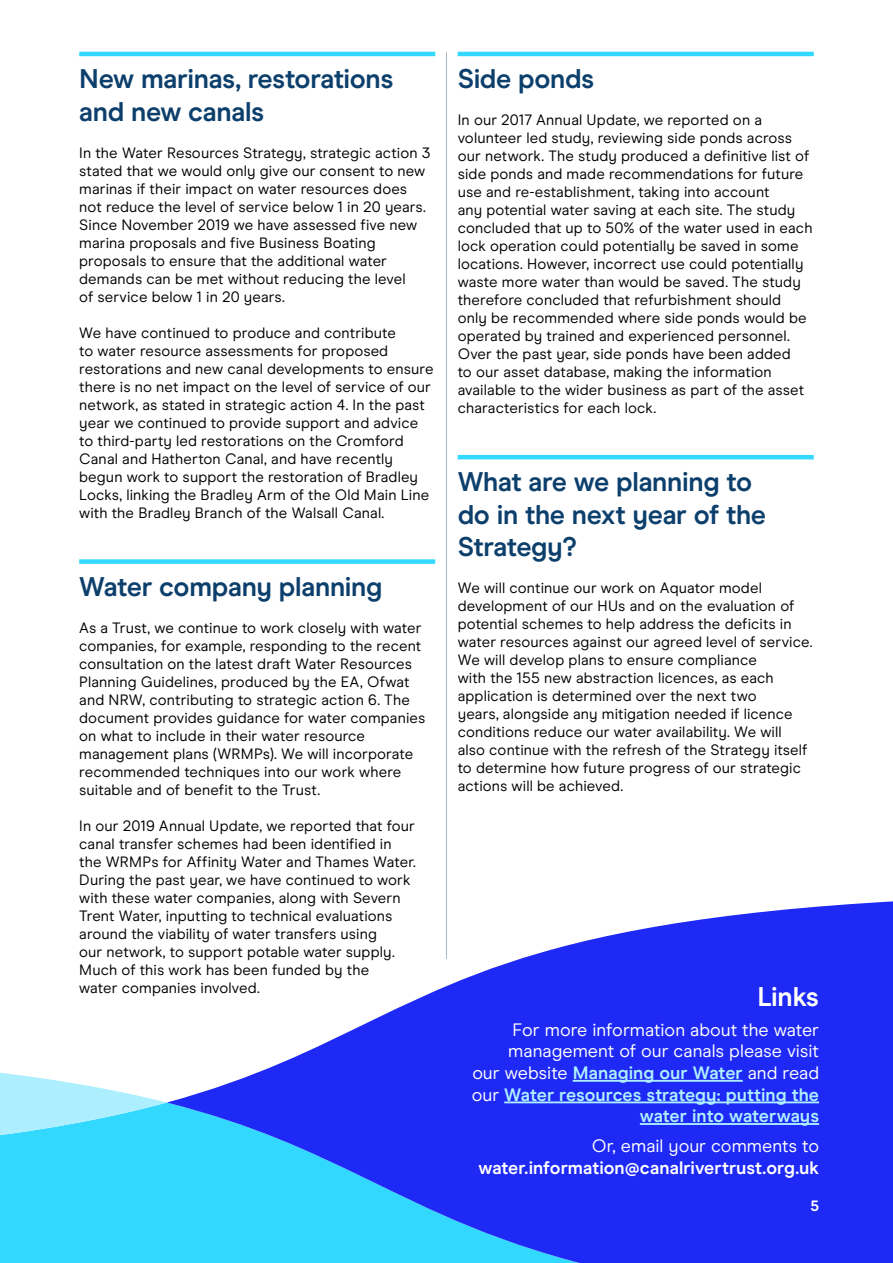
<style>
.page{position:relative;width:893px;height:1263px;background:#fff}
.page>*{position:absolute;margin:0;border:0;box-sizing:border-box;transform-origin:0 0}
.t1{font:700 27px/32.4px "Modern Era";letter-spacing:-.015em;color:#0c3f6c}
.t2{font:700 27px "Modern Era";letter-spacing:-.015em;color:#fff}
.t3{font:18px/21.6px "Modern Era";color:#fff;text-align:right}
.t4{font:700 18px "Modern Era";color:#fff}
.t5{font:15px/18px "Modern Era";letter-spacing:.01em;color:#000}
.t6{font:700 15px "Modern Era";color:#fff}
.s1{font-weight:700;color:#adefff}
</style>
<div class="page">
<div style="left:0;top:1158px;width:167px;height:105px;background:#33d8ff"></div>
<svg style="left:0;top:1072px;width:167px;height:86px"></svg>
<svg style="left:167px;top:901px;width:726px;height:362px;fill:#1e29f5"></svg>
<hr style="left:573px;top:1080px;width:170px;height:2px;background:#adefff">
<hr style="left:504px;top:1101px;width:315px;height:2px;background:#adefff">
<hr style="left:640px;top:1123px;width:179px;height:2px;background:#adefff">
<hr style="left:79px;top:52px;width:356px;height:4px;background:#33d8ff">
<div style="left:79px;top:559px;width:356px;height:5px;background:#33d8ff"></div>
<hr style="left:458px;top:52px;width:356px;height:4px;background:#33d8ff">
<hr style="left:458px;top:455px;width:356px;height:4px;background:#33d8ff">
<hr style="left:446px;top:52px;width:1px;height:907px;background:#a7bbc5">
<h1 class="t1" style="left:79px;top:63px;width:316px">New marinas, restorations and new canals</h1>
<p class="t5" style="left:79px;top:143px;width:353px">In the Water Resources Strategy, strategic action 3 stated that we would only give our consent to new marinas if their impact on water resources does not reduce the level of service below 1 in 20 years.<br>Since November 2019 we have assessed five new marina proposals and five Business Boating proposals to ensure that the additional water demands can be met without reducing the level<br>of service below 1 in 20 years.</p>
<p class="t5" style="left:79px;top:323px;width:356px">We have continued to produce and contribute<br>to water resource assessments for proposed restorations and new canal developments to ensure there is no net impact on the level of service of our network, as stated in strategic action 4. In the past year we continued to provide support and advice to third-party led restorations on the Cromford Canal and Hatherton Canal, and have recently begun work to support the restoration of Bradley Locks, linking the Bradley Arm of the Old Main Line with the Bradley Branch of the Walsall Canal.</p>
<h1 class="t1" style="left:79px;top:570px;width:305px">Water company planning</h1>
<p class="t5" style="left:79px;top:619px;width:348px">As a Trust, we continue to work closely with water companies, for example, responding to the recent consultation on the latest draft Water Resources Planning Guidelines, produced by the EA, Ofwat and NRW, contributing to strategic action 6. The document provides guidance for water companies on what to include in their water resource management plans (WRMPs). We will incorporate recommended techniques into our work where suitable and of benefit to the Trust.</p>
<p class="t5" style="left:79px;top:817px;width:338px">In our 2019 Annual Update, we reported that four canal transfer schemes had been identified in the WRMPs for Affinity Water and Thames Water.<br>During the past year, we have continued to work with these water companies, along with Severn Trent Water, inputting to technical evaluations around the viability of water transfers using<br>our network, to support potable water supply.<br>Much of this work has been funded by the<br>water companies involved.</p>
<h1 class="t1" style="left:458px;top:63px;width:138px">Side ponds</h1>
<p class="t5" style="left:458px;top:111px;width:356px">In our 2017 Annual Update, we reported on a volunteer led study, reviewing side ponds across our network. The study produced a definitive list of side ponds and made recommendations for future use and re-establishment, taking into account<br>any potential water saving at each site. The study concluded that up to 50% of the water used in each lock operation could potentially be saved in some locations. However, incorrect use could potentially waste more water than would be saved. The study therefore concluded that refurbishment should only be recommended where side ponds would be operated by trained and experienced personnel.<br>Over the past year, side ponds have been added<br>to our asset database, making the information available to the wider business as part of the asset characteristics for each lock.</p>
<h1 class="t1" style="left:458px;top:466px;width:310px">What are we planning to do in the next year of the<br>Strategy?</h1>
<p class="t5" style="left:458px;top:579px;width:356px">We will continue our work on Aquator model development of our HUs and on the evaluation of potential schemes to help address the deficits in water resources against our agreed level of service.<br>We will develop plans to ensure compliance<br>with the 155 new abstraction licences, as each application is determined over the next two<br>years, alongside any mitigation needed if licence conditions reduce our water availability. We will also continue with the refresh of the Strategy itself to determine how future progress of our strategic actions will be achieved.</p>
<h1 class="t2" style="left:757px;top:980px;width:63px">Links</h1>
<p class="t3" style="left:472px;top:1019px;width:349px">For more information about the water management of our canals please visit<br>our website <span class="s1">Managing our Water</span> and read our <span class="s1">Water resources strategy: putting the water into waterways</span></p>
<p class="t3" style="left:592px;top:1135px;width:229px">Or, email your comments to</p>
<p class="t4" style="left:478px;top:1157px;width:342px">water.information@canalrivertrust.org.uk</p>
<p class="t6" style="left:810px;top:1197px;width:10px">5</p>
</div>
